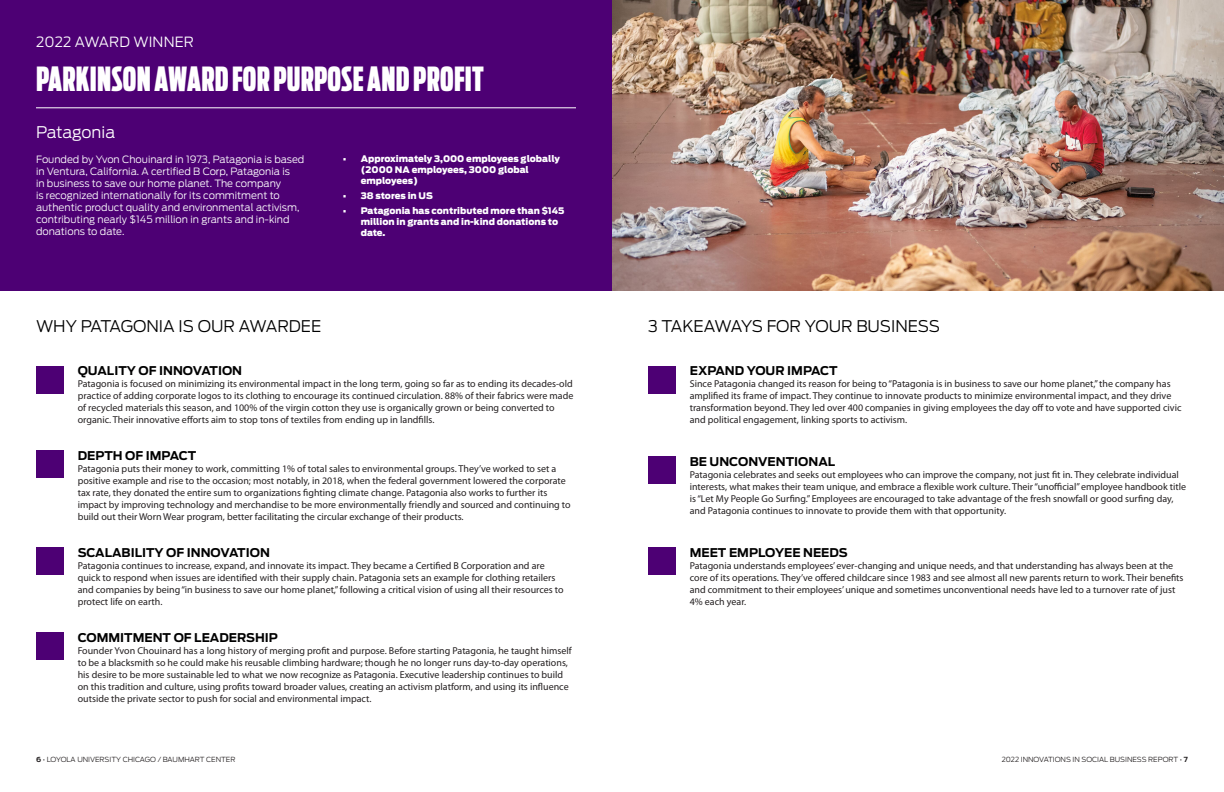
<style>
.page{position:relative;width:1224px;height:792px;background:#fff}
.page>*{position:absolute;margin:0;border:0;box-sizing:border-box;transform-origin:0 0}
.t1{font:900 33px "Ford Antenna Comp";letter-spacing:.01em;color:#fff}
.t2{font:300 16px "Antenna";color:#000}
.t3{font:300 16px "Antenna";letter-spacing:-.01em;color:#fff}
.t4{font:300 14px "Antenna";letter-spacing:.01em;color:#fff}
.t5{font:700 12px "Antenna";color:#000}
.t6{font:10px/12px "Myriad Pro";color:#231f20}
.t7{font:300 10px/12px "Antenna";color:#fff}
.t8{font:900 9px/10.8px "Antenna";color:#fff}
.t9{font:300 7px "Antenna";color:#231f20}
.s1{font-weight:700}
</style>
<div class="page">
<div style="left:0;top:0;width:612px;height:291px;background:#4d0074"></div>
<div style="left:36px;top:366px;width:28px;height:28px;background:#4d0074"></div>
<div style="left:36px;top:547px;width:28px;height:28px;background:#4d0074"></div>
<div style="left:36px;top:451px;width:28px;height:27px;background:#4d0074"></div>
<div style="left:36px;top:632px;width:28px;height:28px;background:#4d0074"></div>
<div style="left:648px;top:366px;width:28px;height:28px;background:#4d0074"></div>
<div style="left:648px;top:547px;width:28px;height:28px;background:#4d0074"></div>
<div style="left:648px;top:457px;width:28px;height:27px;background:#4d0074"></div>
<hr style="left:36px;top:107px;width:540px;height:1px;background:#fff">
<img style="left:612px;top:0;width:612px;height:291px">
<p class="t4" style="left:36px;top:33px;width:159px">2022 AWARD WINNER</p>
<p class="t1" style="left:36px;top:49px;width:449px">PARKINSON AWARD FOR PURPOSE AND PROFIT</p>
<p class="t3" style="left:36px;top:122px;width:81px">Patagonia</p>
<p class="t7" style="left:36px;top:153px;width:270px">Founded by Yvon Chouinard in 1973, Patagonia is based in Ventura, California. A certified B Corp, Patagonia is<br>in business to save our home planet. The company<br>is recognized internationally for its commitment to authentic product quality and environmental activism, contributing nearly $145 million in grants and in-kind donations to date.</p>
<p class="t8" style="left:361px;top:153px;width:201px;text-indent:-18px">• Approximately 3,000 employees globally (2000 NA employees, 3000 global employees)</p>
<p class="t8" style="left:343px;top:190px;width:92px">• 38 stores in US</p>
<p class="t8" style="left:361px;top:206px;width:205px;text-indent:-18px">• Patagonia has contributed more than $145 million in grants and in-kind donations to date.</p>
<p class="t2" style="left:36px;top:315px;width:287px">WHY PATAGONIA IS OUR AWARDEE</p>
<p class="t5" style="left:78px;top:363px;width:166px">QUALITY OF INNOVATION</p>
<p class="t6" style="left:78px;top:378px;width:497px">Patagonia is focused on minimizing its environmental impact in the long term, going so far as to ending its decades-old practice of adding corporate logos to its clothing to encourage its continued circulation. 88% of their fabrics were made of recycled materials this season, and 100% of the virgin cotton they use is organically grown or being converted to organic. Their innovative efforts aim to stop tons of textiles from ending up in landfills.</p>
<p class="t5" style="left:78px;top:447px;width:120px">DEPTH OF IMPACT</p>
<p class="t6" style="left:78px;top:463px;width:494px">Patagonia puts their money to work, committing 1% of total sales to environmental groups. They’ve worked to set a positive example and rise to the occasion; most notably, in 2018, when the federal government lowered the corporate tax rate, they donated the entire sum to organizations fighting climate change. Patagonia also works to further its impact by improving technology and merchandise to be more environmentally friendly and sourced and continuing to build out their Worn Wear program, better facilitating the circular exchange of their products.</p>
<p class="t5" style="left:78px;top:544px;width:194px">SCALABILITY OF INNOVATION</p>
<p class="t6" style="left:78px;top:559px;width:487px">Patagonia continues to increase, expand, and innovate its impact. They became a Certified B Corporation and are quick to respond when issues are identified with their supply chain. Patagonia sets an example for clothing retailers and companies by being “in business to save our home planet,” following a critical vision of using all their resources to protect life on earth.</p>
<p class="t5" style="left:78px;top:629px;width:202px">COMMITMENT OF LEADERSHIP</p>
<p class="t6" style="left:78px;top:644px;width:496px">Founder Yvon Chouinard has a long history of merging profit and purpose. Before starting Patagonia, he taught himself to be a blacksmith so he could make his reusable climbing hardware; though he no longer runs day-to-day operations, his desire to be more sustainable led to what we now recognize as Patagonia. Executive leadership continues to build on this tradition and culture, using profits toward broader values, creating an activism platform, and using its influence outside the private sector to push for social and environmental impact.</p>
<p class="t2" style="left:648px;top:315px;width:294px">3 TAKEAWAYS FOR YOUR BUSINESS</p>
<p class="t5" style="left:690px;top:363px;width:149px">EXPAND YOUR IMPACT</p>
<p class="t6" style="left:690px;top:378px;width:493px">Since Patagonia changed its reason for being to “Patagonia is in business to save our home planet,” the company has amplified its frame of impact. They continue to innovate products to minimize environmental impact, and they drive transformation beyond. They led over 400 companies in giving employees the day off to vote and have supported civic and political engagement, linking sports to activism.</p>
<p class="t5" style="left:690px;top:453px;width:147px">BE UNCONVENTIONAL</p>
<p class="t6" style="left:690px;top:469px;width:498px">Patagonia celebrates and seeks out employees who can improve the company, not just fit in. They celebrate individual interests, what makes their team unique, and embrace a flexible work culture. Their “unofficial” employee handbook title is “Let My People Go Surfing.” Employees are encouraged to take advantage of the fresh snowfall or good surfing day, and Patagonia continues to innovate to provide them with that opportunity.</p>
<p class="t5" style="left:690px;top:544px;width:159px">MEET EMPLOYEE NEEDS</p>
<p class="t6" style="left:690px;top:559px;width:495px">Patagonia understands employees’ ever-changing and unique needs, and that understanding has always been at the core of its operations. They’ve offered childcare since 1983 and see almost all new parents return to work. Their benefits and commitment to their employees’ unique and sometimes unconventional needs have led to a turnover rate of just 4% each year.</p>
<p class="t9" style="left:36px;top:754px;width:201px"><span class="s1">6</span> • LOYOLA UNIVERSITY CHICAGO / BAUMHART CENTER</p>
<p class="t9" style="left:1002px;top:754px;width:188px">2022 INNOVATIONS IN SOCIAL BUSINESS REPORT • <span class="s1">7</span></p>
</div>
